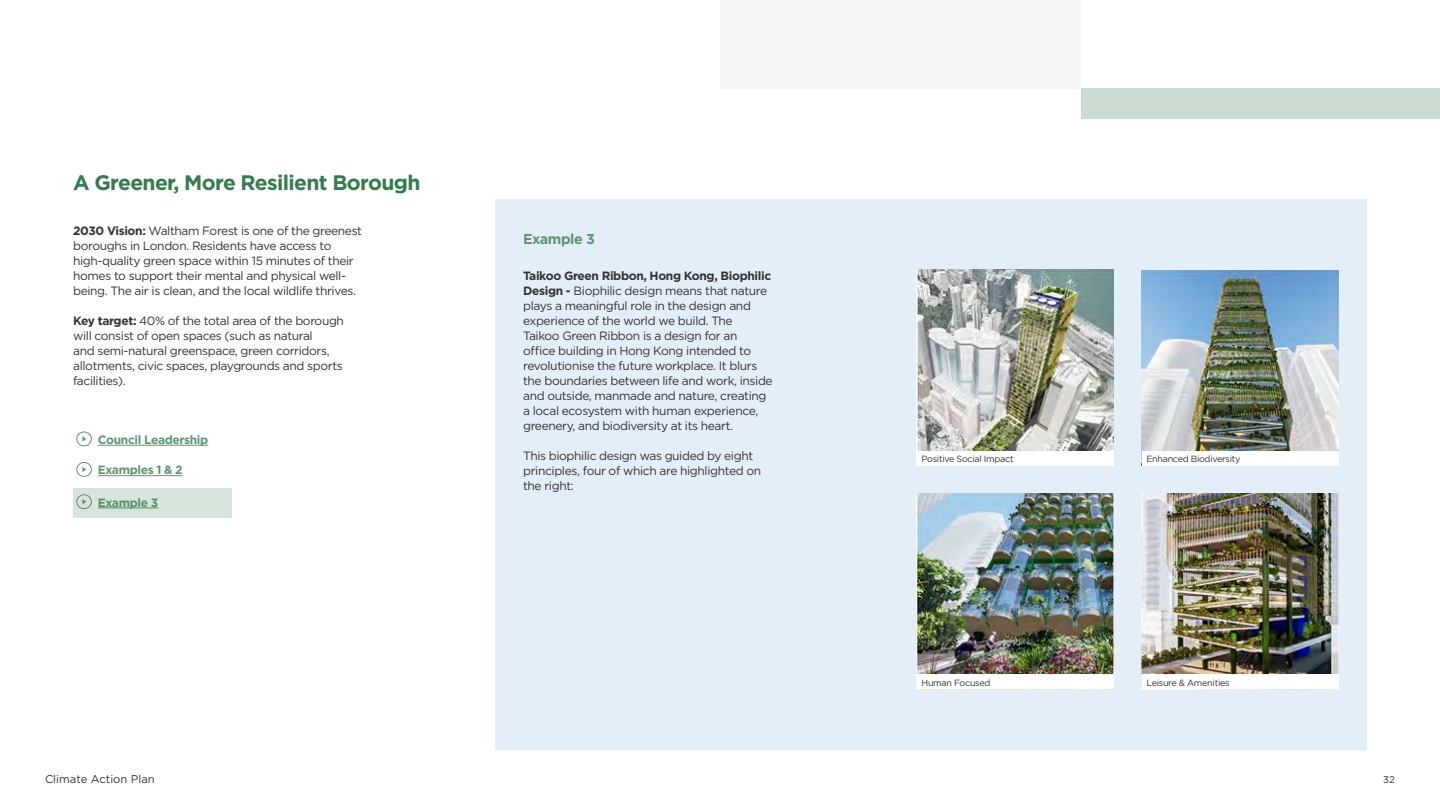
<style>
.page{position:relative;width:1440px;height:810px;background:#fff}
.page>*{position:absolute;margin:0;border:0;box-sizing:border-box;transform-origin:0 0}
.t1{font:700 21px "Gotham";letter-spacing:-.03em;color:#367a4f}
.t2{font:700 14.25px "Gotham";letter-spacing:-.03em;color:#5e9572}
.t3{font:12px/15px "Gotham";letter-spacing:-.03em;color:#333}
.t4{font:700 12px "Gotham";letter-spacing:-.03em;color:#5e9572}
.t5{font:11.25px "Gotham";color:#333}
.t6{font:9.75px "Gotham";color:#333}
.t7{font:9px "Gotham";letter-spacing:-.03em;color:#333}
.s1{font-weight:700}
</style>
<div class="page">
<div style="left:720px;top:0;width:360px;height:88px;background:#f4f6f3"></div>
<div style="left:495px;top:199px;width:872px;height:551px;background:#e4eef9"></div>
<img style="left:917px;top:270px;width:197px;height:181px">
<img style="left:917px;top:494px;width:197px;height:181px">
<img style="left:1142px;top:270px;width:197px;height:181px">
<img style="left:1142px;top:493px;width:197px;height:182px">
<div style="left:917px;top:451px;width:197px;height:15px;background:#fff"></div>
<div style="left:1142px;top:451px;width:197px;height:15px;background:#fff"></div>
<div style="left:917px;top:675px;width:197px;height:14px;background:#fff"></div>
<div style="left:1142px;top:675px;width:197px;height:14px;background:#fff"></div>
<div style="left:1081px;top:88px;width:359px;height:31px;background:#cadcd1"></div>
<hr style="left:98px;top:445px;width:110px;height:1px;background:#5e9572">
<div style="left:77px;top:432px;width:15px;height:14px;border:1px solid #5e9572;border-radius:50%"></div>
<svg style="left:82px;top:436px;width:4px;height:6px"></svg>
<hr style="left:98px;top:475px;width:85px;height:1px;background:#5e9572">
<div style="left:77px;top:462px;width:15px;height:15px;border:1px solid #5e9572;border-radius:50%"></div>
<svg style="left:82px;top:467px;width:4px;height:5px"></svg>
<div style="left:73px;top:489px;width:158px;height:29px;background:#d7e4dc"></div>
<h1 class="t1" style="left:73px;top:168px;width:349px">A Greener, More Resilient Borough</h1>
<p class="t3" style="left:73px;top:223px;width:290px"><span class="s1">2030 Vision:</span> Waltham Forest is one of the greenest boroughs in London. Residents have access to high-quality green space within 15 minutes of their homes to support their mental and physical well&shy;being. The air is clean, and the local wildlife thrives.</p>
<p class="t3" style="left:73px;top:313px;width:272px"><span class="s1">Key target:</span> 40% of the total area of the borough will consist of open spaces (such as natural<br>and semi-natural greenspace, green corridors, allotments, civic spaces, playgrounds and sports facilities).</p>
<p class="t4" style="left:98px;top:432px;width:112px">Council Leadership</p>
<p class="t4" style="left:98px;top:462px;width:86px">Examples 1 &amp; 2</p>
<p class="t4" style="left:98px;top:495px;width:62px">Example 3</p>
<p class="t2" style="left:523px;top:230px;width:73px">Example 3</p>
<p class="t3" style="left:523px;top:268px;width:251px"><span class="s1">Taikoo Green Ribbon, Hong Kong, Biophilic Design -</span> Biophilic design means that nature plays a meaningful role in the design and experience of the world we build. The<br>Taikoo Green Ribbon is a design for an office building in Hong Kong intended to revolutionise the future workplace. It blurs the boundaries between life and work, inside and outside, manmade and nature, creating a local ecosystem with human experience, greenery, and biodiversity at its heart.</p>
<p class="t3" style="left:523px;top:448px;width:240px">This biophilic design was guided by eight principles, four of which are highlighted on the right:</p>
<p class="t7" style="left:921px;top:453px;width:94px">Positive Social Impact</p>
<p class="t7" style="left:1146px;top:453px;width:96px">Enhanced Biodiversity</p>
<p class="t7" style="left:921px;top:677px;width:71px">Human Focused</p>
<p class="t7" style="left:1146px;top:677px;width:85px">Leisure &amp; Amenities</p>
<p class="t5" style="left:45px;top:772px;width:111px">Climate Action Plan</p>
<p class="t6" style="left:1383px;top:773px;width:13px">32</p>
</div>
